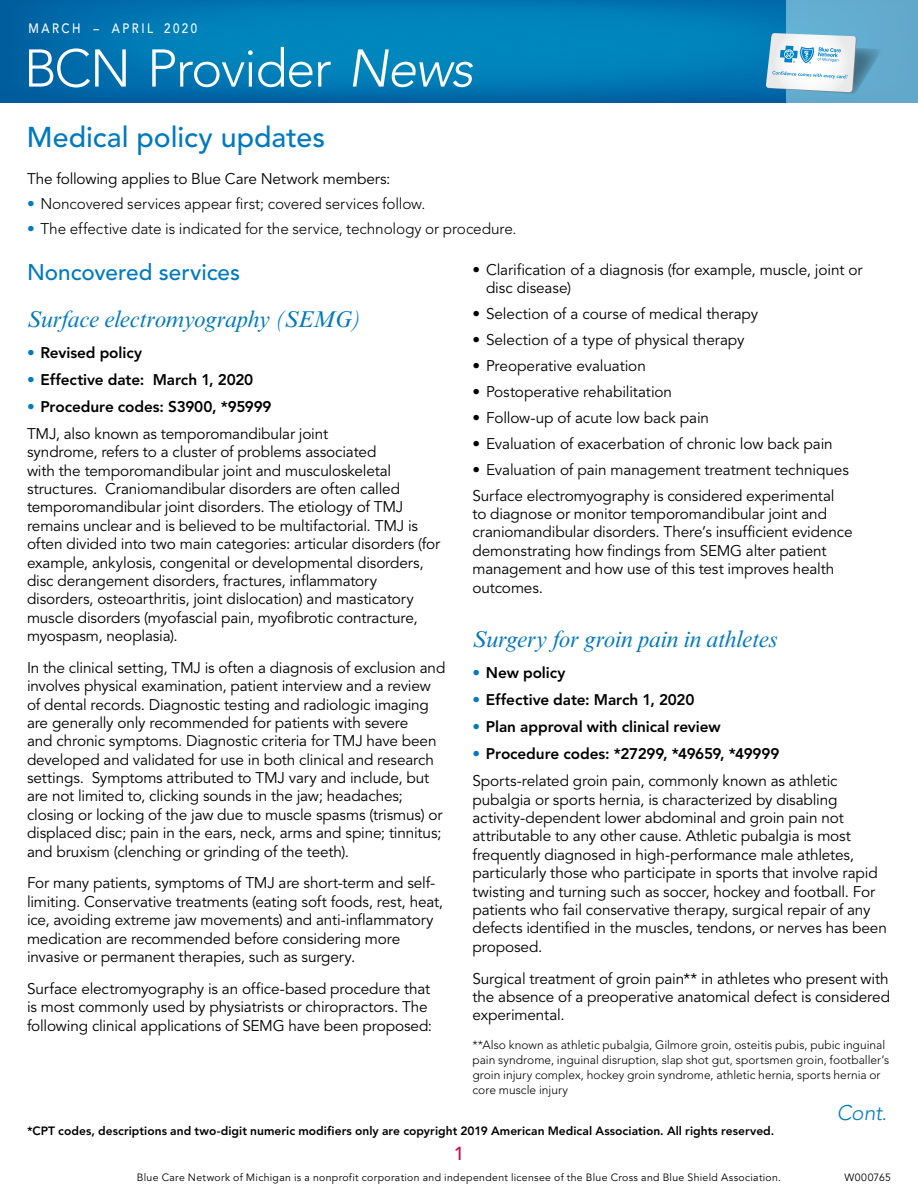
<style>
.page{position:relative;width:918px;height:1188px;background:#fff}
.page>*{position:absolute;margin:0;border:0;box-sizing:border-box;transform-origin:0 0}
.t1{font:300 52.5px "Avenir LT Std";letter-spacing:-.025em;color:#fff}
.t2{font:500 28.5px "Avenir LT Std";color:#0079c1}
.t3{font:italic 23.25px "Times New Roman MT Std";letter-spacing:-.02em;color:#0079c1}
.t4{font:500 22.5px "Avenir LT Std";color:#0079c1}
.t5{font:italic 300 21px "Avenir LT Std";color:#0079c1}
.t6{font:500 18.75px "Avenir LT Std";color:#c60c46}
.t7{font:15.3px/18.3px "Avenir LT Std";letter-spacing:-.01em;color:#000}
.t8{font:300 15.3px "Avenir LT Std";letter-spacing:-.01em;color:#000}
.t9{font:800 15.3px "Avenir LT Std";letter-spacing:-.005em;color:#000}
.t10{font:500 13.5px "Avenir LT Std";letter-spacing:.225em;color:#fff;scale:.85 1}
.t11{font:300 12px/15px "Avenir LT Std";color:#000}
.t12{font:800 12px "Avenir LT Std";letter-spacing:.005em;color:#000}
.t13{font:10.5px "Avenir LT Std";letter-spacing:.03em;color:#000}
.s1{font-style:italic}
.s2{font-weight:800;color:#0079c1}
.s3{color:#0079c1}
.s4{font-weight:800}
</style>
<div class="page">
<img style="left:0;top:0;width:786px;height:103px">
<div style="left:786px;top:0;width:132px;height:103px;background:#63aacd"></div>
<svg style="left:766px;top:33px;width:113px;height:61px"></svg>
<p class="t10" style="left:28px;top:21px;width:200px">MARCH – APRIL 2020</p>
<h1 class="t1" style="left:24px;top:38px;width:451px">BCN Provider <span class="s1">News</span></h1>
<h2 class="t2" style="left:27px;top:120px;width:300px">Medical policy updates</h2>
<p class="t7" style="left:27px;top:170px;width:365px">The following applies to Blue Care Network members:</p>
<p class="t8" style="left:27px;top:195px;width:400px"><span class="s2">•</span> Noncovered services appear first; covered services follow.</p>
<p class="t8" style="left:27px;top:220px;width:491px"><span class="s2">•</span> The effective date is indicated for the service, technology or procedure.</p>
<h3 class="t4" style="left:27px;top:259px;width:215px">Noncovered services</h3>
<h3 class="t3" style="left:27px;top:306px;width:336px">Surface electromyography (SEMG)</h3>
<p class="t9" style="left:27px;top:343px;width:117px"><span class="s3">•</span> Revised policy</p>
<p class="t9" style="left:27px;top:371px;width:228px"><span class="s3">•</span> Effective date: March 1, 2020</p>
<p class="t7" style="left:27px;top:394px;width:303px;line-height:27px"><span class="s2">•</span> <span class="s4">Procedure codes: S3900, *95999<br></span>TMJ, also known as temporomandibular joint</p>
<p class="t7" style="left:27px;top:443px;width:415px">syndrome, refers to a cluster of problems associated<br>with the temporomandibular joint and musculoskeletal structures. Craniomandibular disorders are often called temporomandibular joint disorders. The etiology of TMJ remains unclear and is believed to be multifactorial. TMJ is often divided into two main categories: articular disorders (for example, ankylosis, congenital or developmental disorders, disc derangement disorders, fractures, inflammatory disorders, osteoarthritis, joint dislocation) and masticatory muscle disorders (myofascial pain, myofibrotic contracture, myospasm, neoplasia).</p>
<p class="t7" style="left:27px;top:659px;width:420px">In the clinical setting, TMJ is often a diagnosis of exclusion and involves physical examination, patient interview and a review of dental records. Diagnostic testing and radiologic imaging are generally only recommended for patients with severe<br>and chronic symptoms. Diagnostic criteria for TMJ have been developed and validated for use in both clinical and research settings. Symptoms attributed to TMJ vary and include, but are not limited to, clicking sounds in the jaw; headaches; closing or locking of the jaw due to muscle spasms (trismus) or displaced disc; pain in the ears, neck, arms and spine; tinnitus; and bruxism (clenching or grinding of the teeth).</p>
<p class="t7" style="left:27px;top:874px;width:418px">For many patients, symptoms of TMJ are short-term and self&shy;limiting. Conservative treatments (eating soft foods, rest, heat, ice, avoiding extreme jaw movements) and anti-inflammatory medication are recommended before considering more invasive or permanent therapies, such as surgery.</p>
<p class="t7" style="left:27px;top:980px;width:407px">Surface electromyography is an office-based procedure that is most commonly used by physiatrists or chiropractors. The following clinical applications of SEMG have been proposed:</p>
<p class="t7" style="left:486px;top:261px;width:378px;text-indent:-13px"><span class="s4">•</span> Clarification of a diagnosis (for example, muscle, joint or disc disease)</p>
<p class="t7" style="left:473px;top:305px;width:287px"><span class="s4">•</span> Selection of a course of medical therapy</p>
<p class="t7" style="left:473px;top:331px;width:274px"><span class="s4">•</span> Selection of a type of physical therapy</p>
<p class="t7" style="left:473px;top:357px;width:175px"><span class="s4">•</span> Preoperative evaluation</p>
<p class="t7" style="left:473px;top:383px;width:201px"><span class="s4">•</span> Postoperative rehabilitation</p>
<p class="t7" style="left:473px;top:409px;width:238px"><span class="s4">•</span> Follow-up of acute low back pain</p>
<p class="t7" style="left:473px;top:435px;width:362px"><span class="s4">•</span> Evaluation of exacerbation of chronic low back pain</p>
<p class="t7" style="left:473px;top:457px;width:378px;line-height:26px"><span class="s4">•</span> Evaluation of pain management treatment techniques<br>Surface electromyography is considered experimental</p>
<p class="t7" style="left:473px;top:505px;width:382px">to diagnose or monitor temporomandibular joint and craniomandibular disorders. There’s insufficient evidence demonstrating how findings from SEMG alter patient management and how use of this test improves health outcomes.</p>
<h3 class="t3" style="left:472px;top:626px;width:307px">Surgery for groin pain in athletes</h3>
<p class="t9" style="left:472px;top:664px;width:95px"><span class="s3">•</span> New policy</p>
<p class="t9" style="left:472px;top:691px;width:224px"><span class="s3">•</span> Effective date: March 1, 2020</p>
<p class="t9" style="left:472px;top:718px;width:250px"><span class="s3">•</span> Plan approval with clinical review</p>
<p class="t7" style="left:472px;top:741px;width:367px;line-height:27px"><span class="s2">•</span> <span class="s4">Procedure codes: *27299, *49659, *49999<br></span>Sports-related groin pain, commonly known as athletic</p>
<p class="t7" style="left:472px;top:791px;width:416px">pubalgia or sports hernia, is characterized by disabling activity-dependent lower abdominal and groin pain not attributable to any other cause. Athletic pubalgia is most frequently diagnosed in high-performance male athletes, particularly those who participate in sports that involve rapid twisting and turning such as soccer, hockey and football. For patients who fail conservative therapy, surgical repair of any defects identified in the muscles, tendons, or nerves has been proposed.</p>
<p class="t7" style="left:472px;top:970px;width:419px;text-align:justify">Surgical treatment of groin pain** in athletes who present with the absence of a preoperative anatomical defect is considered experimental.</p>
<p class="t11" style="left:472px;top:1037px;width:418px">**Also known as athletic pubalgia, Gilmore groin, osteitis pubis, pubic inguinal pain syndrome, inguinal disruption, slap shot gut, sportsmen groin, footballer’s groin injury complex, hockey groin syndrome, athletic hernia, sports hernia or core muscle injury</p>
<h3 class="t5" style="left:837px;top:1100px;width:52px">Cont.</h3>
<p class="t12" style="left:27px;top:1124px;width:749px">*CPT codes, descriptions and two‑digit numeric modifiers only are copyright 2019 American Medical Association. All rights reserved.</p>
<p class="t6" style="left:454px;top:1143px;width:12px">1</p>
<p class="t13" style="left:137px;top:1171px;width:646px">Blue Care Network of Michigan is a nonprofit corporation and independent licensee of the Blue Cross and Blue Shield Association.</p>
<p class="t13" style="left:845px;top:1171px;width:48px">W000765</p>
</div>
